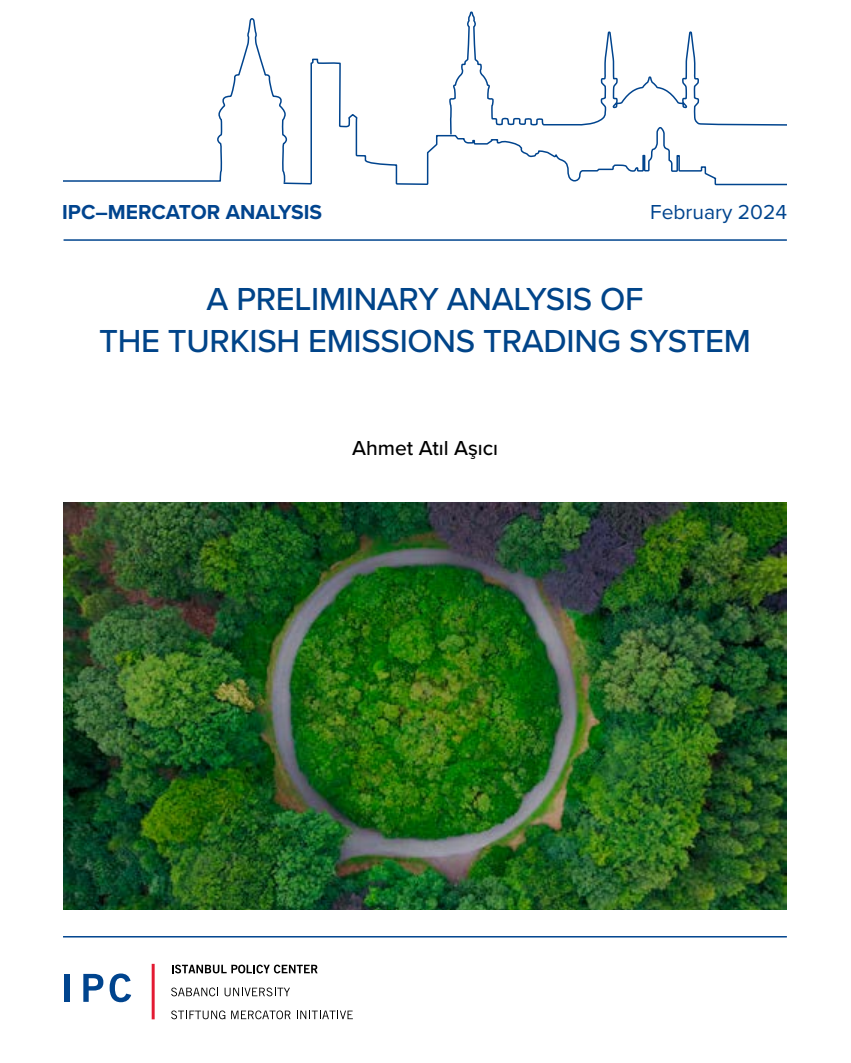
<style>
.page{position:relative;width:851px;height:1063px;background:#fff}
.page>*{position:absolute;margin:0;border:0;box-sizing:border-box;transform-origin:0 0}
.t1{font:500 33px/42px "Proxima Nova";letter-spacing:-.01em;color:#004489;text-align:center}
.baslik_KAPAK{font:700 21px "Proxima Nova";color:#00448e}
.İPM_isim_ilk_sayfa{font:500 21px "Proxima Nova";color:#000}
.baslik_KAPAK-2{font:21px "Proxima Nova";color:#00448e}
</style>
<div class="page">
<hr style="left:64px;top:239px;width:722px;height:2px;background:#00448e">
<svg style="left:64px;top:18px;width:218px;height:164px"></svg>
<svg style="left:282px;top:11px;width:504px;height:175px"></svg>
<hr style="left:63px;top:936px;width:723px;height:2px;background:#00448e">
<svg style="left:171px;top:1010px;width:54px;height:9px"></svg>
<svg style="left:231px;top:1010px;width:59px;height:9px"></svg>
<svg style="left:297px;top:1011px;width:56px;height:8px"></svg>
<svg style="left:171px;top:988px;width:47px;height:8px"></svg>
<svg style="left:224px;top:988px;width:66px;height:8px"></svg>
<svg style="left:172px;top:965px;width:145px;height:8px"></svg>
<hr style="left:152px;top:964px;width:3px;height:55px;background:#e31a32">
<svg style="left:83px;top:974px;width:20px;height:28px"></svg>
<svg style="left:110px;top:974px;width:21px;height:28px"></svg>
<div style="left:64px;top:974px;width:6px;height:28px;background:#00448e"></div>
<img style="left:63px;top:503px;width:723px;height:407px">
<p class="baslik_KAPAK" style="left:62px;top:196px;width:261px">IPC–MERCATOR ANALYSIS</p>
<p class="baslik_KAPAK-2" style="left:650px;top:196px;width:138px">February 2024</p>
<p class="t1" style="left:99px;top:277px;width:653px">A PRELIMINARY ANALYSIS OF<br>THE TURKISH EMISSIONS TRADING SYSTEM</p>
<p class="İPM_isim_ilk_sayfa" style="left:352px;top:433px;width:147px">Ahmet Atıl Aşıcı</p>
</div>
